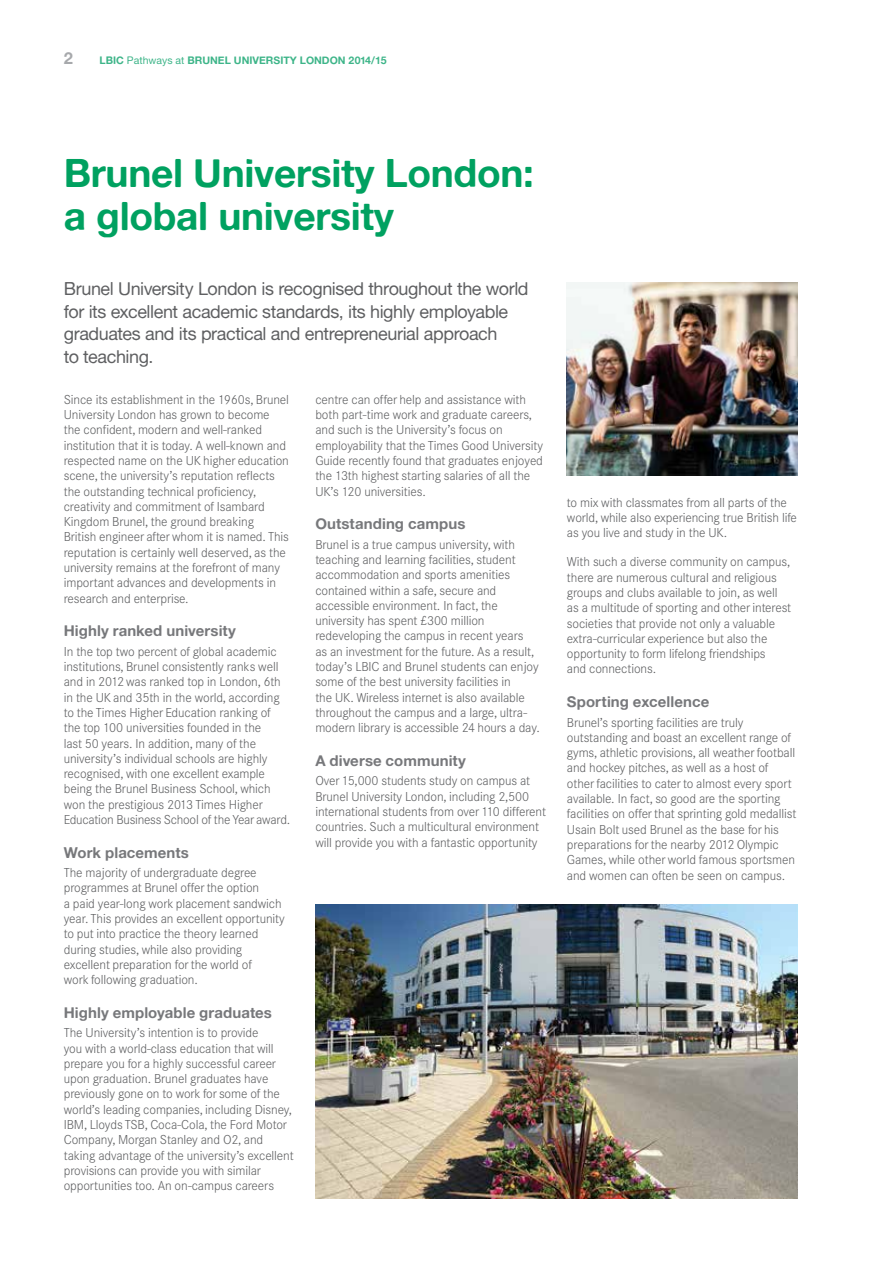
<style>
.page{position:relative;width:893px;height:1263px;background:#fff}
.page>*{position:absolute;margin:0;border:0;box-sizing:border-box;transform-origin:0 0}
.t1{font:39px/43.5px "Alte Haas Grotesk Bold";letter-spacing:-.01em;color:#00a160}
.t2{font:18px/22.5px "Alte Haas Grotesk";letter-spacing:-.025em;color:#5f6062}
.t3{font:16.5px "Alte Haas Grotesk Bold";color:#a7a9ac}
.t4{font:15px "Alte Haas Grotesk Bold";letter-spacing:.005em;color:#77787b}
.t5{font:300 12.75px/15.3px "Corporate SBQ";letter-spacing:-.01em;color:#5f6062}
.t6{font:10.5px "Alte Haas Grotesk Bold";color:#3eb589}
.s1{font-family:"Alte Haas Grotesk"}
</style>
<div class="page">
<img style="left:315px;top:905px;width:482px;height:293px">
<img style="left:567px;top:282px;width:230px;height:193px">
<p class="t3" style="left:64px;top:48px;width:11px">2</p>
<p class="t6" style="left:100px;top:54px;width:288px">LBIC <span class="s1">Pathways at</span> BRUNEL UNIVERSITY LONDON 2014/15</p>
<h1 class="t1" style="left:64px;top:150px;width:472px">Brunel University London: a global university</h1>
<h2 class="t2" style="left:64px;top:277px;width:466px">Brunel University London is recognised throughout the world for its excellent academic standards, its highly employable graduates and its practical and entrepreneurial approach<br>to teaching.</h2>
<p class="t5" style="left:64px;top:392px;width:227px">Since its establishment in the 1960s, Brunel University London has grown to become the confident, modern and well-ranked institution that it is today. A well-known and respected name on the UK higher education scene, the university’s reputation reflects the outstanding technical proficiency, creativity and commitment of Isambard Kingdom Brunel, the ground breaking British engineer after whom it is named. This reputation is certainly well deserved, as the university remains at the forefront of many important advances and developments in research and enterprise.</p>
<p class="t4" style="left:64px;top:621px;width:174px">Highly ranked university</p>
<p class="t5" style="left:64px;top:644px;width:228px">In the top two percent of global academic institutions, Brunel consistently ranks well and in 2012 was ranked top in London, 6th in the UK and 35th in the world, according to the Times Higher Education ranking of the top 100 universities founded in the<br>last 50 years. In addition, many of the university’s individual schools are highly recognised, with one excellent example being the Brunel Business School, which won the prestigious 2013 Times Higher Education Business School of the Year award.</p>
<p class="t4" style="left:64px;top:843px;width:127px">Work placements</p>
<p class="t5" style="left:64px;top:865px;width:223px">The majority of undergraduate degree programmes at Brunel offer the option<br>a paid year-long work placement sandwich year. This provides an excellent opportunity to put into practice the theory learned during studies, while also providing excellent preparation for the world of<br>work following graduation.</p>
<p class="t4" style="left:64px;top:1003px;width:210px">Highly employable graduates</p>
<p class="t5" style="left:64px;top:1025px;width:232px">The University’s intention is to provide<br>you with a world-class education that will prepare you for a highly successful career upon graduation. Brunel graduates have previously gone on to work for some of the world’s leading companies, including Disney, IBM, Lloyds TSB, Coca-Cola, the Ford Motor Company, Morgan Stanley and O2, and taking advantage of the university’s excellent provisions can provide you with similar opportunities too. An on-campus careers</p>
<p class="t5" style="left:315px;top:392px;width:229px">centre can offer help and assistance with both part-time work and graduate careers, and such is the University’s focus on employability that the Times Good University Guide recently found that graduates enjoyed the 13th highest starting salaries of all the UK’s 120 universities.</p>
<p class="t4" style="left:315px;top:514px;width:151px">Outstanding campus</p>
<p class="t5" style="left:315px;top:537px;width:226px">Brunel is a true campus university, with teaching and learning facilities, student accommodation and sports amenities contained within a safe, secure and accessible environment. In fact, the university has spent £300 million redeveloping the campus in recent years<br>as an investment for the future. As a result, today’s LBIC and Brunel students can enjoy some of the best university facilities in<br>the UK. Wireless internet is also available throughout the campus and a large, ultra&shy;modern library is accessible 24 hours a day.</p>
<p class="t4" style="left:315px;top:751px;width:152px">A diverse community</p>
<p class="t5" style="left:315px;top:773px;width:232px">Over 15,000 students study on campus at Brunel University London, including 2,500 international students from over 110 different countries. Such a multicultural environment will provide you with a fantastic opportunity</p>
<p class="t5" style="left:567px;top:495px;width:232px">to mix with classmates from all parts of the world, while also experiencing true British life as you live and study in the UK.</p>
<p class="t5" style="left:567px;top:554px;width:226px">With such a diverse community on campus, there are numerous cultural and religious groups and clubs available to join, as well as a multitude of sporting and other interest societies that provide not only a valuable extra-curricular experience but also the opportunity to form lifelong friendships<br>and connections.</p>
<p class="t4" style="left:567px;top:692px;width:144px">Sporting excellence</p>
<p class="t5" style="left:567px;top:714px;width:231px">Brunel’s sporting facilities are truly outstanding and boast an excellent range of gyms, athletic provisions, all weather football and hockey pitches, as well as a host of other facilities to cater to almost every sport available. In fact, so good are the sporting facilities on offer that sprinting gold medallist Usain Bolt used Brunel as the base for his preparations for the nearby 2012 Olympic Games, while other world famous sportsmen and women can often be seen on campus.</p>
</div>
